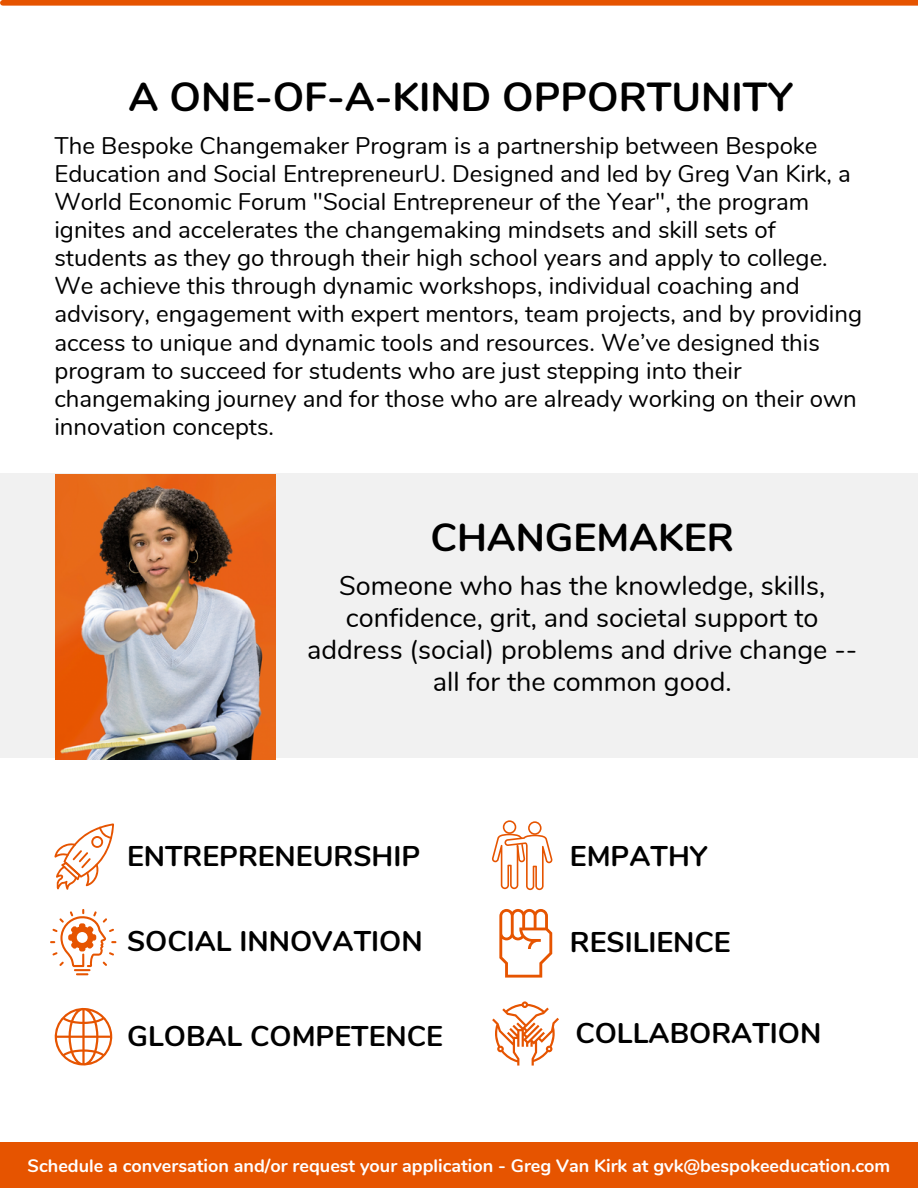
<style>
.page{position:relative;width:918px;height:1188px;background:#fff}
.page>*{position:absolute;margin:0;border:0;box-sizing:border-box;transform-origin:0 0}
.t1{font:700 40.5px "Nunito";color:#000}
.t2{font:700 39px "Nunito";color:#000}
.t3{font:700 28.5px "Nunito";color:#000}
.t4{font:27px/32px "Nunito";color:#000;text-align:center}
.t5{font:24px/28.2px "Nunito";color:#000}
.t6{font:700 18px "Nunito";color:#fff}
</style>
<div class="page">
<div style="left:3px;top:0;width:915px;height:6px;background:#e65400"></div>
<div style="left:0;top:1142px;width:918px;height:46px;background:#e65400"></div>
<svg style="left:54px;top:823px;width:60px;height:67px"></svg>
<svg style="left:50px;top:909px;width:66px;height:66px"></svg>
<svg style="left:492px;top:820px;width:61px;height:70px"></svg>
<svg style="left:54px;top:1007px;width:59px;height:59px"></svg>
<svg style="left:499px;top:909px;width:53px;height:69px"></svg>
<svg style="left:492px;top:1001px;width:67px;height:65px"></svg>
<div style="left:0;top:473px;width:918px;height:285px;background:#f1f1f1"></div>
<img style="left:55px;top:475px;width:221px;height:284px">
<h1 class="t1" style="left:129px;top:70px;width:666px">A ONE-OF-A-KIND OPPORTUNITY</h1>
<p class="t5" style="left:54px;top:132px;width:809px">The Bespoke Changemaker Program is a partnership between Bespoke Education and Social EntrepreneurU. Designed and led by Greg Van Kirk, a World Economic Forum "Social Entrepreneur of the Year", the program ignites and accelerates the changemaking mindsets and skill sets of students as they go through their high school years and apply to college.<br>We achieve this through dynamic workshops, individual coaching and advisory, engagement with expert mentors, team projects, and by providing access to unique and dynamic tools and resources. We’ve designed this program to succeed for students who are just stepping into their changemaking journey and for those who are already working on their own innovation concepts.</p>
<h2 class="t2" style="left:431px;top:511px;width:305px">CHANGEMAKER</h2>
<p class="t4" style="left:307px;top:570px;width:552px">Someone who has the knowledge, skills, confidence, grit, and societal support to address (social) problems and drive change -- all for the common good.</p>
<p class="t3" style="left:127px;top:837px;width:295px">ENTREPRENEURSHIP</p>
<p class="t3" style="left:570px;top:837px;width:139px">EMPATHY</p>
<p class="t3" style="left:127px;top:923px;width:297px">SOCIAL INNOVATION</p>
<p class="t3" style="left:570px;top:924px;width:162px">RESILIENCE</p>
<p class="t3" style="left:127px;top:1017px;width:317px">GLOBAL COMPETENCE</p>
<p class="t3" style="left:575px;top:1015px;width:247px">COLLABORATION</p>
<p class="t6" style="left:28px;top:1154px;width:864px">Schedule a conversation and/or request your application - Greg Van Kirk at gvk@bespokeeducation.com</p>
</div>
